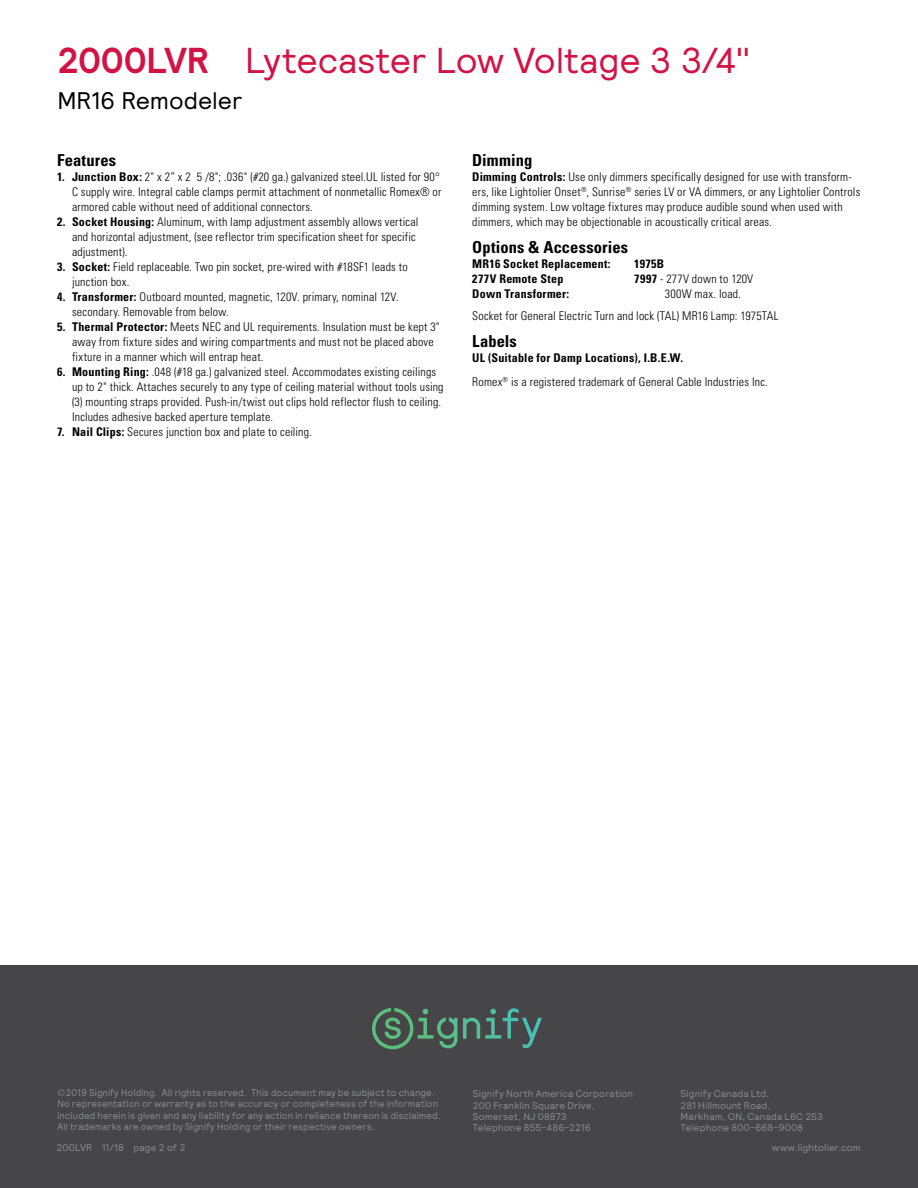
<style>
.page{position:relative;width:918px;height:1188px;background:#fff}
.page>*{position:absolute;margin:0;border:0;box-sizing:border-box;transform-origin:0 0}
.t1{font:36px "Relative";letter-spacing:-.005em;color:#d31245}
.t2{font:24px "Relative";color:#000}
.t3{font:700 condensed 16.5px "Univers";letter-spacing:.005em;color:#000}
.t4{font:300 condensed 12px/15px "Univers";letter-spacing:.015em;color:#000}
.t5{font:700 condensed 12px "Univers";letter-spacing:.02em;color:#000}
.t6{font:9.75px/11.2px "Relative";letter-spacing:.015em;color:#8a8c8e;scale:.96 1}
.t7{font:9.75px/11.2px "Relative";letter-spacing:.015em;color:#8a8c8e}
.s1{font-weight:700}
</style>
<div class="page">
<div style="left:0;top:965px;width:918px;height:223px;background:#464547"></div>
<svg style="left:372px;top:1008px;width:167px;height:41px"></svg>
<h1 class="t1" style="left:57px;top:37px;width:695px"><span class="s1">2000LVR</span> Lytecaster Low Voltage 3 3/4"</h1>
<h2 class="t2" style="left:57px;top:85px;width:186px">MR16 Remodeler</h2>
<h3 class="t3" style="left:57px;top:150px;width:61px">Features</h3>
<p class="t4" style="left:72px;top:169px;width:371px;text-indent:-15px"><span class="s1">1. Junction Box:</span> 2" x 2” x 2 5 /8"; .036" (#20 ga.) galvanized steel.UL listed for 90°<br>C supply wire. Integral cable clamps permit attachment of nonmetallic Romex® or armored cable without need of additional connectors.</p>
<p class="t4" style="left:72px;top:214px;width:348px;text-indent:-15px"><span class="s1">2. Socket Housing:</span> Aluminum, with lamp adjustment assembly allows vertical and horizontal adjustment, (see reflector trim specification sheet for specific adjustment).</p>
<p class="t4" style="left:72px;top:259px;width:337px;text-indent:-15px"><span class="s1">3. Socket:</span> Field replaceable. Two pin socket, pre-wired with #18SF1 leads to junction box.</p>
<p class="t4" style="left:72px;top:289px;width:328px;text-indent:-15px"><span class="s1">4. Transformer:</span> Outboard mounted, magnetic, 120V. primary, nominal 12V. secondary. Removable from below.</p>
<p class="t4" style="left:72px;top:319px;width:369px;text-indent:-15px"><span class="s1">5. Thermal Protector:</span> Meets NEC and UL requirements. Insulation must be kept 3" away from fixture sides and wiring compartments and must not be placed above fixture in a manner which will entrap heat.</p>
<p class="t4" style="left:72px;top:364px;width:373px;text-indent:-15px"><span class="s1">6. Mounting Ring:</span> .048 (#18 ga.) galvanized steel. Accommodates existing ceilings up to 2" thick. Attaches securely to any type of ceiling material without tools using (3) mounting straps provided. Push-in/twist out clips hold reflector flush to ceiling.<br>Includes adhesive backed aperture template.</p>
<p class="t4" style="left:57px;top:424px;width:256px"><span class="s1">7. Nail Clips:</span> Secures junction box and plate to ceiling.</p>
<h3 class="t3" style="left:472px;top:150px;width:61px">Dimming</h3>
<p class="t4" style="left:472px;top:169px;width:390px"><span class="s1">Dimming Controls:</span> Use only dimmers specifically designed for use with transform&shy;ers, like Lightolier Onset<sup>®</sup>, Sunrise<sup>®</sup> series LV or VA dimmers, or any Lightolier Controls dimming system. Low voltage fixtures may produce audible sound when used with dimmers, which may be objectionable in acoustically critical areas.</p>
<h3 class="t3" style="left:472px;top:237px;width:157px">Options &amp; Accessories</h3>
<p class="t5" style="left:472px;top:256px;width:140px">MR16 Socket Replacement:</p>
<p class="t5" style="left:634px;top:256px;width:32px">1975B</p>
<p class="t5" style="left:472px;top:271px;width:93px">277V Remote Step</p>
<p class="t4" style="left:634px;top:271px;width:121px"><span class="s1">7997</span> - 277V down to 120V</p>
<p class="t5" style="left:472px;top:286px;width:98px">Down Transformer:</p>
<p class="t4" style="left:472px;top:282px;width:308px;line-height:22.5px;text-indent:192px">300W max. load.<br>Socket for General Electric Turn and lock (TAL) MR16 Lamp: 1975TAL</p>
<h3 class="t3" style="left:472px;top:331px;width:46px">Labels</h3>
<p class="t4" style="left:472px;top:346px;width:297px;line-height:24px"><span class="s1">UL (Suitable for Damp Locations), I.B.E.W.<br></span>Romex<sup>®</sup> is a registered trademark of General Cable Industries Inc.</p>
<p class="t6" style="left:57px;top:1087px;width:401px">©2019 Signify Holding. All rights reserved. This document may be subject to change.<br>No representation or warranty as to the accuracy or completeness of the information included herein is given and any liability for any action in reliance thereon is disclaimed.<br>All trademarks are owned by Signify Holding or their respective owners.</p>
<p class="t7" style="left:473px;top:1088px;width:162px">Signify North America Corporation<br>200 Franklin Square Drive,<br>Somerset, NJ 08873<br>Telephone 855-486-2216</p>
<p class="t7" style="left:681px;top:1088px;width:144px">Signify Canada Ltd.<br>281 Hillmount Road,<br>Markham, ON, Canada L6C 2S3<br>Telephone 800-668-9008</p>
<p class="t7" style="left:772px;top:1142px;width:90px">www.lightolier.com</p>
<p class="t7" style="left:57px;top:1141px;width:131px">200LVR 11/18 page 2 of 2</p>
</div>
